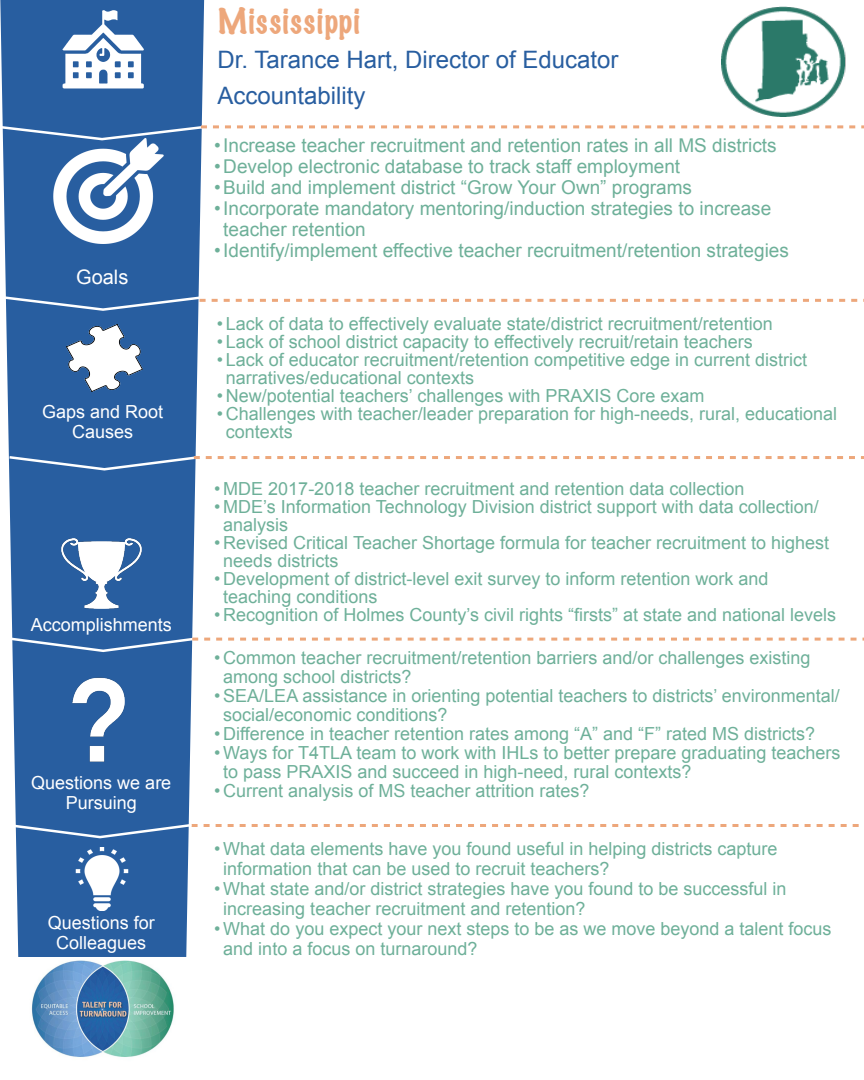
<style>
.page{position:relative;width:864px;height:1080px;background:#fff}
.page>*{position:absolute;margin:0;border:0;box-sizing:border-box;transform-origin:0 0}
.t1{font:100 32px "Marker Felt";letter-spacing:.04em;color:#eda77b}
.t2{font:24px/35.5px "Arial";color:#285ea0}
.t3{font:20px "Arial";color:#fff}
.t4{font:19px/21px "Arial";color:#6eb099}
.t5{font:18px/18px "Arial";color:#6eb099}
.t6{font:18px/20px "Arial";color:#fff;text-align:center}
</style>
<div class="page">
<svg style="left:0;top:0;width:204px;height:957px;background:#4271ab"></svg>
<img style="left:31px;top:960px;width:143px;height:98px">
<svg style="left:0;top:124px;width:864px;height:18px"></svg>
<svg style="left:2px;top:295px;width:862px;height:17px"></svg>
<svg style="left:7px;top:454px;width:857px;height:18px"></svg>
<svg style="left:9px;top:636px;width:855px;height:17px"></svg>
<img style="left:722px;top:6px;width:124px;height:111px">
<img style="left:54px;top:139px;width:109px;height:104px">
<img style="left:66px;top:324px;width:76px;height:68px">
<img style="left:59px;top:538px;width:86px;height:70px">
<img style="left:59px;top:5px;width:90px;height:90px">
<img style="left:67px;top:848px;width:70px;height:62px">
<img style="left:56px;top:669px;width:89px;height:102px">
<svg style="left:5px;top:822px;width:854px;height:18px"></svg>
<p class="t3" style="left:76px;top:264px;width:54px">Goals</p>
<p class="t6" style="left:42px;top:402px;width:123px">Gaps and Root<br>Causes</p>
<p class="t6" style="left:31px;top:615px;width:143px">Accomplishments</p>
<p class="t6" style="left:31px;top:773px;width:142px">Questions we are<br>Pursuing</p>
<p class="t6" style="left:48px;top:913px;width:109px">Questions for<br>Colleagues</p>
<p class="t1" style="left:218px;top:-5px;width:144px">Mississippi</p>
<p class="t2" style="left:218px;top:43px;width:403px">Dr. Tarance Hart, Director of Educator<br>Accountability</p>
<p class="t4" style="left:214px;top:135px;width:564px">•Increase teacher recruitment and retention rates in all MS districts</p>
<p class="t4" style="left:214px;top:156px;width:467px">•Develop electronic database to track staff employment</p>
<p class="t4" style="left:214px;top:177px;width:479px">•Build and implement district “Grow Your Own” programs</p>
<p class="t4" style="left:223px;top:198px;width:550px;text-indent:-9px">•Incorporate mandatory mentoring/induction strategies to increase teacher retention</p>
<p class="t4" style="left:214px;top:240px;width:576px">•Identify/implement effective teacher recruitment/retention strategies</p>
<p class="t5" style="left:217px;top:315px;width:557px">• Lack of data to effectively evaluate state/district recruitment/retention</p>
<p class="t5" style="left:217px;top:333px;width:537px">• Lack of school district capacity to effectively recruit/retain teachers</p>
<p class="t5" style="left:226px;top:351px;width:583px;text-indent:-9px">• Lack of educator recruitment/retention competitive edge in current district narratives/educational contexts</p>
<p class="t5" style="left:217px;top:387px;width:489px">• New/potential teachers’ challenges with PRAXIS Core exam</p>
<p class="t5" style="left:226px;top:405px;width:613px;text-indent:-9px">• Challenges with teacher/leader preparation for high-needs, rural, educational contexts</p>
<p class="t5" style="left:214px;top:480px;width:532px">• MDE 2017-2018 teacher recruitment and retention data collection</p>
<p class="t5" style="left:223px;top:498px;width:597px;text-indent:-9px">• MDE’s Information Technology Division district support with data collection/ analysis</p>
<p class="t5" style="left:223px;top:534px;width:607px;text-indent:-9px">• Revised Critical Teacher Shortage formula for teacher recruitment to highest needs districts</p>
<p class="t5" style="left:223px;top:570px;width:547px;text-indent:-9px">• Development of district-level exit survey to inform retention work and teaching conditions</p>
<p class="t5" style="left:214px;top:606px;width:623px">• Recognition of Holmes County’s civil rights “firsts” at state and national levels</p>
<p class="t5" style="left:223px;top:648px;width:589px;line-height:19px;text-indent:-9px">• Common teacher recruitment/retention barriers and/or challenges existing among school districts?</p>
<p class="t5" style="left:223px;top:686px;width:618px;line-height:19px;text-indent:-9px">•SEA/LEA assistance in orienting potential teachers to districts’ environmental/ social/economic conditions?</p>
<p class="t5" style="left:214px;top:725px;width:602px">• Difference in teacher retention rates among “A” and “F” rated MS districts?</p>
<p class="t5" style="left:223px;top:743px;width:619px;line-height:19px;text-indent:-9px">•Ways for T4TLA team to work with IHLs to better prepare graduating teachers to pass PRAXIS and succeed in high-need, rural contexts?</p>
<p class="t5" style="left:214px;top:782px;width:377px">• Current analysis of MS teacher attrition rates?</p>
<p class="t5" style="left:223px;top:839px;width:556px;line-height:20px;text-indent:-9px">•What data elements have you found useful in helping districts capture information that can be used to recruit teachers?</p>
<p class="t5" style="left:223px;top:879px;width:565px;line-height:20px;text-indent:-9px">•What state and/or district strategies have you found to be successful in increasing teacher recruitment and retention?</p>
<p class="t5" style="left:223px;top:919px;width:610px;line-height:20px;text-indent:-9px">•What do you expect your next steps to be as we move beyond a talent focus and into a focus on turnaround?</p>
</div>
